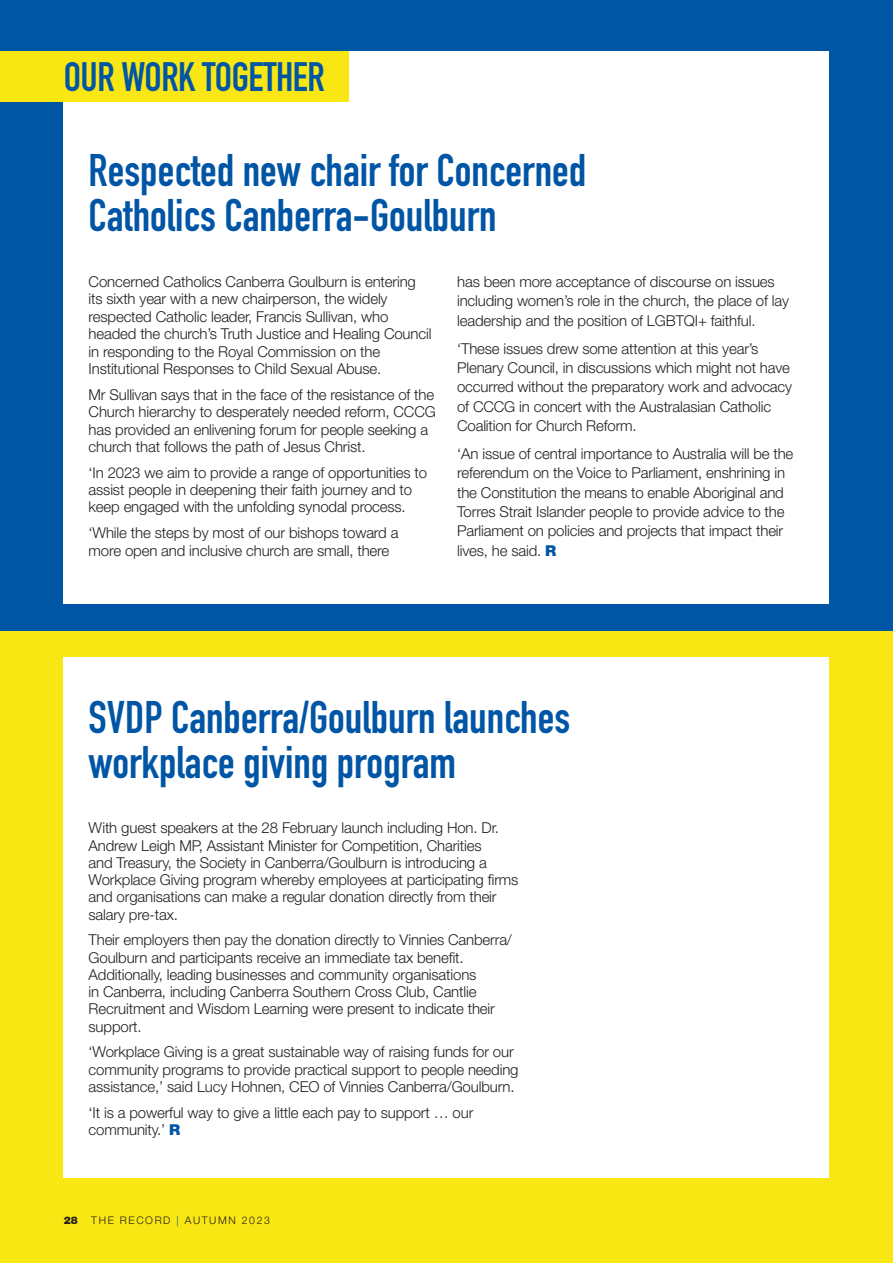
<style>
.page{position:relative;width:893px;height:1263px;background:#fff}
.page>*{position:absolute;margin:0;border:0;box-sizing:border-box;transform-origin:0 0}
.Headline_-_DIN_Bold{font:700 45px/45px "DIN Condensed";color:#0155a5}
.Page_header{font:700 40.5px "DIN Condensed";letter-spacing:-.01em;color:#0155a5}
.BODY-Helvetica{font:300 15px/17.2px "Helvetica Neue LT Std";letter-spacing:-.01em;color:#231f20}
.t1{font:300 10.5px "Helvetica Neue LT Std";letter-spacing:.15em;color:#231f20}
.t2{font:900 10.5px "Helvetica Neue LT Std";color:#231f20}
.s1{font-weight:900;color:#0155a5}
.s2{color:#0155a5}
</style>
<div class="page">
<div style="left:0;top:0;width:893px;height:631px;background:#0155a5"></div>
<div style="left:64px;top:51px;width:765px;height:553px;background:#fff"></div>
<div style="left:0;top:631px;width:893px;height:632px;background:#f9e713"></div>
<div style="left:0;top:51px;width:349px;height:51px;background:#f9e713"></div>
<div style="left:64px;top:658px;width:765px;height:520px;background:#fff"></div>
<p class="Page_header" style="left:64px;top:49px;width:263px">OUR WORK TOGETHER</p>
<p class="Headline_-_DIN_Bold" style="left:89px;top:148px;width:499px">Respected new chair for Concerned<br>Catholics Canberra-Goulburn</p>
<p class="BODY-Helvetica" style="left:89px;top:273px;width:344px">Concerned Catholics Canberra Goulburn is entering its sixth year with a new chairperson, the widely respected Catholic leader, Francis Sullivan, who headed the church’s Truth Justice and Healing Council in responding to the Royal Commission on the Institutional Responses to Child Sexual Abuse.</p>
<p class="BODY-Helvetica" style="left:89px;top:385px;width:349px">Mr Sullivan says that in the face of the resistance of the Church hierarchy to desperately needed reform, CCCG has provided an enlivening forum for people seeking a church that follows the path of Jesus Christ.</p>
<p class="BODY-Helvetica" style="left:89px;top:463px;width:340px">‘In 2023 we aim to provide a range of opportunities to assist people in deepening their faith journey and to keep engaged with the unfolding synodal process.</p>
<p class="BODY-Helvetica" style="left:89px;top:524px;width:311px">‘While the steps by most of our bishops toward a more open and inclusive church are small, there</p>
<p class="BODY-Helvetica" style="left:457px;top:272px;width:333px;line-height:19.4px">has been more acceptance of discourse on issues including women’s role in the church, the place of lay leadership and the position of LGBTQI+ faithful.</p>
<p class="BODY-Helvetica" style="left:457px;top:338px;width:337px;line-height:19.4px">‘These issues drew some attention at this year’s Plenary Council, in discussions which might not have occurred without the preparatory work and advocacy of CCCG in concert with the Australasian Catholic Coalition for Church Reform.</p>
<p class="BODY-Helvetica" style="left:457px;top:444px;width:338px;line-height:19.4px">‘An issue of central importance to Australia will be the referendum on the Voice to Parliament, enshrining in the Constitution the means to enable Aboriginal and Torres Strait Islander people to provide advice to the Parliament on policies and projects that impact their lives, he said. <span class="s1">R</span></p>
<p class="Headline_-_DIN_Bold" style="left:89px;top:694px;width:483px">SVDP Canberra/Goulburn launches workplace giving program</p>
<p class="BODY-Helvetica" style="left:89px;top:819px;width:431px">With guest speakers at the 28 February launch including Hon. Dr.<br>Andrew Leigh MP, Assistant Minister for Competition, Charities<br>and Treasury, the Society in Canberra/Goulburn is introducing a Workplace Giving program whereby employees at participating firms and organisations can make a regular donation directly from their salary pre-tax.</p>
<p class="BODY-Helvetica" style="left:89px;top:931px;width:425px">Their employers then pay the donation directly to Vinnies Canberra/ Goulburn and participants receive an immediate tax benefit.<br>Additionally, leading businesses and community organisations<br>in Canberra, including Canberra Southern Cross Club, Cantlie Recruitment and Wisdom Learning were present to indicate their support.</p>
<p class="BODY-Helvetica" style="left:89px;top:1043px;width:431px">‘Workplace Giving is a great sustainable way of raising funds for our community programs to provide practical support to people needing assistance,’ said Lucy Hohnen, CEO of Vinnies Canberra/Goulburn.</p>
<p class="BODY-Helvetica" style="left:89px;top:1103px;width:386px">‘It is a powerful way to give a little each pay to support … our community.’ <span class="s1">R</span></p>
<p class="t2" style="left:64px;top:1213px;width:16px">28</p>
<p class="t1" style="left:91px;top:1213px;width:180px">THE RECORD <span class="s2">|</span> AUTUMN 2023</p>
</div>
